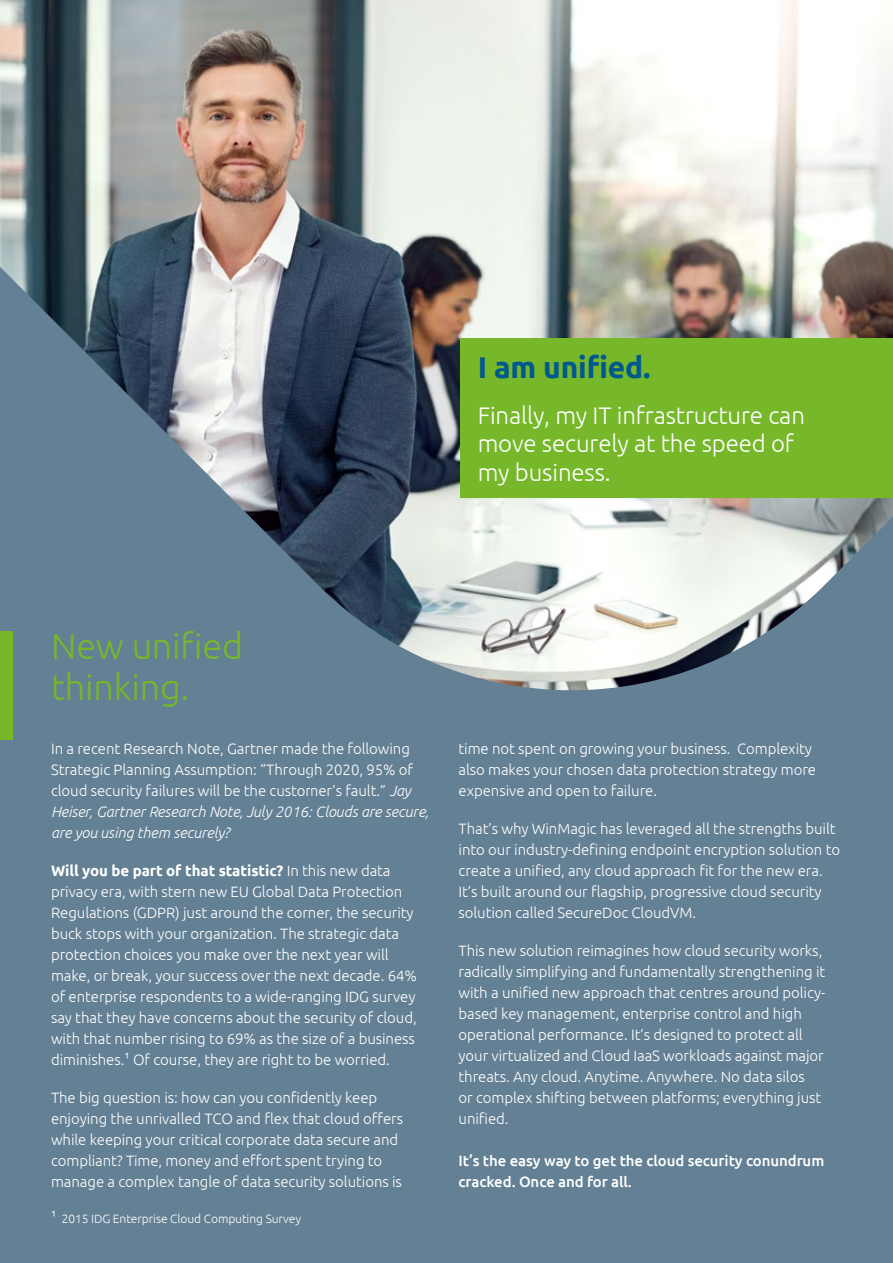
<style>
.page{position:relative;width:893px;height:1263px;background:#638094}
.page>*{position:absolute;margin:0;border:0;box-sizing:border-box;transform-origin:0 0}
.t1{font:300 36px/40.5px "Ubuntu";letter-spacing:-.005em;color:#76b82a}
.t2{font:700 30px "Ubuntu";letter-spacing:-.005em;color:#00598e}
.t3{font:300 24px/28.5px "Ubuntu";letter-spacing:-.005em;color:#fff}
.t4{font:300 15px/21px "Ubuntu";letter-spacing:-.005em;color:#fff}
.t5{font:500 15px/21px "Ubuntu";letter-spacing:-.005em;color:#fff}
.t6{font:300 12px "Ubuntu";letter-spacing:-.005em;color:#fff}
.s1{font-style:italic}
.s2{font-weight:700}
.s3{font-size:15px}
</style>
<div class="page">
<div style="left:0;top:631px;width:13px;height:109px;background:#76b82a"></div>
<img style="left:0;top:0;width:893px;height:691px">
<div style="left:461px;top:338px;width:432px;height:159px;background:#76b82a"></div>
<p class="t2" style="left:478px;top:349px;width:174px">I am unified.</p>
<p class="t3" style="left:478px;top:400px;width:329px">Finally, my IT infrastructure can move securely at the speed of my business.</p>
<p class="t1" style="left:51px;top:625px;width:194px">New unified thinking.</p>
<p class="t4" style="left:51px;top:737px;width:379px">In a recent Research Note, Gartner made the following Strategic Planning Assumption: “Through 2020, 95% of cloud security failures will be the customer’s fault.” <span class="s1">Jay Heiser, Gartner Research Note, July 2016: Clouds are secure, are you using them securely?</span></p>
<p class="t4" style="left:51px;top:859px;width:367px"><span class="s2">Will you be part of that statistic?</span> In this new data privacy era, with stern new EU Global Data Protection Regulations (GDPR) just around the corner, the security buck stops with your organization. The strategic data protection choices you make over the next year will make, or break, your success over the next decade. 64% of enterprise respondents to a wide-ranging IDG survey say that they have concerns about the security of cloud, with that number rising to 69% as the size of a business diminishes.1 Of course, they are right to be worried.</p>
<p class="t4" style="left:51px;top:1086px;width:354px">The big question is: how can you confidently keep enjoying the unrivalled TCO and flex that cloud offers while keeping your critical corporate data secure and compliant? Time, money and effort spent trying to manage a complex tangle of data security solutions is</p>
<p class="t6" style="left:51px;top:1212px;width:252px"><span class="s3">1</span> 2015 IDG Enterprise Cloud Computing Survey</p>
<p class="t4" style="left:459px;top:737px;width:359px">time not spent on growing your business. Complexity also makes your chosen data protection strategy more expensive and open to failure.</p>
<p class="t4" style="left:459px;top:817px;width:383px">That’s why WinMagic has leveraged all the strengths built into our industry-defining endpoint encryption solution to create a unified, any cloud approach fit for the new era.<br>It’s built around our flagship, progressive cloud security solution called SecureDoc CloudVM.</p>
<p class="t4" style="left:459px;top:939px;width:368px">This new solution reimagines how cloud security works, radically simplifying and fundamentally strengthening it with a unified new approach that centres around policy&shy;based key management, enterprise control and high operational performance. It’s designed to protect all your virtualized and Cloud IaaS workloads against major threats. Any cloud. Anytime. Anywhere. No data silos<br>or complex shifting between platforms; everything just unified.</p>
<p class="t5" style="left:459px;top:1149px;width:367px">It’s the easy way to get the cloud security conundrum cracked. Once and for all.</p>
</div>
